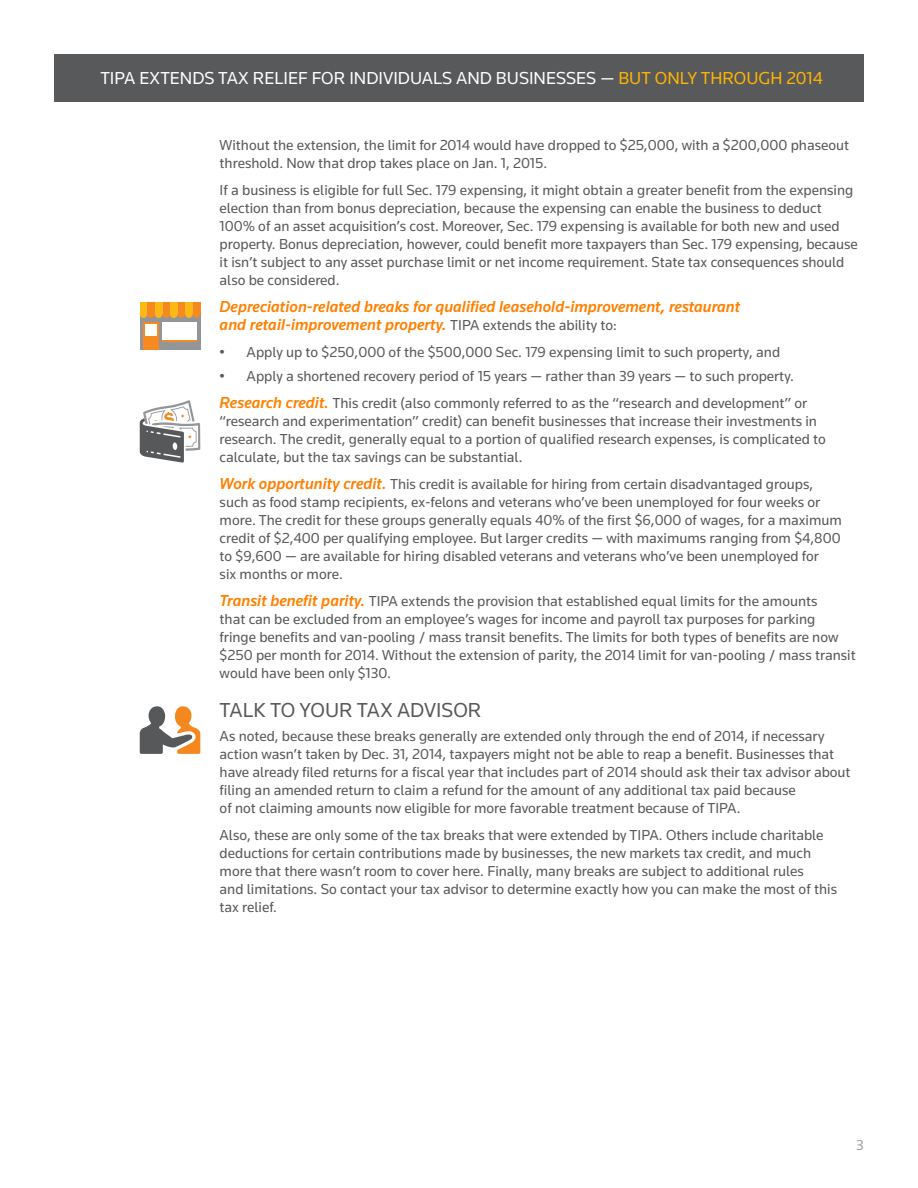
<style>
.page{position:relative;width:918px;height:1188px;background:#fff}
.page>*{position:absolute;margin:0;border:0;box-sizing:border-box;transform-origin:0 0}
.t1{font:21px "Knowledge";color:#58595b}
.t2{font:18px "Knowledge";color:#fff}
.t3{font:italic 500 16.5px/18px "Knowledge";color:#ff8000}
.t4{font:15px/18px "Knowledge";color:#58595b}
.t5{font:15px "Knowledge";color:#9ea0a2}
.s1{color:#ffb400}
.s2{font-weight:400;font-style:normal;font-size:15px;color:#58595b}
.s3{font-weight:500;font-style:italic;font-size:16.5px;color:#ff8000}
</style>
<div class="page">
<div style="left:54px;top:54px;width:810px;height:48px;background:#58595b"></div>
<svg style="left:140px;top:706px;width:60px;height:48px"></svg>
<svg style="left:140px;top:400px;width:60px;height:63px"></svg>
<div style="left:140px;top:306px;width:60px;height:44px;background:#939598"></div>
<div style="left:144px;top:322px;width:15px;height:28px;background:#f6891f"></div>
<div style="left:145px;top:324px;width:12px;height:12px;background:#fff"></div>
<div style="left:185px;top:302px;width:8px;height:12px;background:#fcb814"></div>
<div style="left:185px;top:310px;width:8px;height:8px;background:#fcb814;border-radius:50%"></div>
<div style="left:178px;top:302px;width:7px;height:12px;background:#f6891f"></div>
<div style="left:178px;top:310px;width:7px;height:8px;background:#f6891f;border-radius:50%"></div>
<div style="left:193px;top:302px;width:7px;height:12px;background:#f6891f"></div>
<div style="left:193px;top:310px;width:7px;height:8px;background:#f6891f;border-radius:50%"></div>
<div style="left:170px;top:302px;width:8px;height:12px;background:#fcb814"></div>
<div style="left:170px;top:310px;width:8px;height:8px;background:#fcb814;border-radius:50%"></div>
<div style="left:162px;top:302px;width:8px;height:12px;background:#f6891f"></div>
<div style="left:162px;top:310px;width:8px;height:8px;background:#f6891f;border-radius:50%"></div>
<div style="left:155px;top:302px;width:7px;height:12px;background:#fcb814"></div>
<div style="left:155px;top:310px;width:7px;height:8px;background:#fcb814;border-radius:50%"></div>
<div style="left:140px;top:302px;width:7px;height:12px;background:#fcb814"></div>
<div style="left:140px;top:310px;width:7px;height:8px;background:#fcb814;border-radius:50%"></div>
<div style="left:147px;top:302px;width:8px;height:12px;background:#f6891f"></div>
<div style="left:147px;top:310px;width:8px;height:8px;background:#f6891f;border-radius:50%"></div>
<div style="left:162px;top:322px;width:35px;height:20px;background:#fff"></div>
<hr style="left:162px;top:340px;width:35px;height:2px;background:#f6891f">
<p class="t2" style="left:100px;top:67px;width:724px">TIPA EXTENDS TAX RELIEF FOR INDIVIDUALS AND BUSINESSES — <span class="s1">BUT ONLY THROUGH 2014</span></p>
<p class="t4" style="left:220px;top:136px;width:631px">Without the extension, the limit for 2014 would have dropped to $25,000, with a $200,000 phaseout threshold. Now that drop takes place on Jan. 1, 2015.</p>
<p class="t4" style="left:220px;top:181px;width:640px">If a business is eligible for full Sec. 179 expensing, it might obtain a greater benefit from the expensing election than from bonus depreciation, because the expensing can enable the business to deduct 100% of an asset acquisition’s cost. Moreover, Sec. 179 expensing is available for both new and used property. Bonus depreciation, however, could benefit more taxpayers than Sec. 179 expensing, because it isn’t subject to any asset purchase limit or net income requirement. State tax consequences should also be considered.</p>
<p class="t3" style="left:220px;top:297px;width:522px">Depreciation-related breaks for qualified leasehold-improvement, restaurant and retail-improvement property. <span class="s2">TIPA extends the ability to:</span></p>
<p class="t4" style="left:220px;top:343px;width:562px">• Apply up to $250,000 of the $500,000 Sec. 179 expensing limit to such property, and</p>
<p class="t4" style="left:220px;top:367px;width:576px">• Apply a shortened recovery period of 15 years — rather than 39 years — to such property.</p>
<p class="t4" style="left:220px;top:394px;width:608px"><span class="s3">Research credit.</span> This credit (also commonly referred to as the “research and development” or “research and experimentation” credit) can benefit businesses that increase their investments in research. The credit, generally equal to a portion of qualified research expenses, is complicated to calculate, but the tax savings can be substantial.</p>
<p class="t4" style="left:220px;top:475px;width:624px"><span class="s3">Work opportunity credit.</span> This credit is available for hiring from certain disadvantaged groups, such as food stamp recipients, ex-felons and veterans who’ve been unemployed for four weeks or more. The credit for these groups generally equals 40% of the first $6,000 of wages, for a maximum credit of $2,400 per qualifying employee. But larger credits — with maximums ranging from $4,800 to $9,600 — are available for hiring disabled veterans and veterans who’ve been unemployed for<br>six months or more.</p>
<p class="t4" style="left:220px;top:592px;width:638px"><span class="s3">Transit benefit parity.</span> TIPA extends the provision that established equal limits for the amounts<br>that can be excluded from an employee’s wages for income and payroll tax purposes for parking<br>fringe benefits and van-pooling / mass transit benefits. The limits for both types of benefits are now $250 per month for 2014. Without the extension of parity, the 2014 limit for van-pooling / mass transit would have been only $130.</p>
<p class="t1" style="left:220px;top:697px;width:263px">TALK TO YOUR TAX ADVISOR</p>
<p class="t4" style="left:220px;top:727px;width:633px">As noted, because these breaks generally are extended only through the end of 2014, if necessary action wasn’t taken by Dec. 31, 2014, taxpayers might not be able to reap a benefit. Businesses that have already filed returns for a fiscal year that includes part of 2014 should ask their tax advisor about filing an amended return to claim a refund for the amount of any additional tax paid because<br>of not claiming amounts now eligible for more favorable treatment because of TIPA.</p>
<p class="t4" style="left:220px;top:826px;width:619px">Also, these are only some of the tax breaks that were extended by TIPA. Others include charitable deductions for certain contributions made by businesses, the new markets tax credit, and much more that there wasn’t room to cover here. Finally, many breaks are subject to additional rules<br>and limitations. So contact your tax advisor to determine exactly how you can make the most of this tax relief.</p>
<p class="t5" style="left:856px;top:1136px;width:9px">3</p>
</div>
